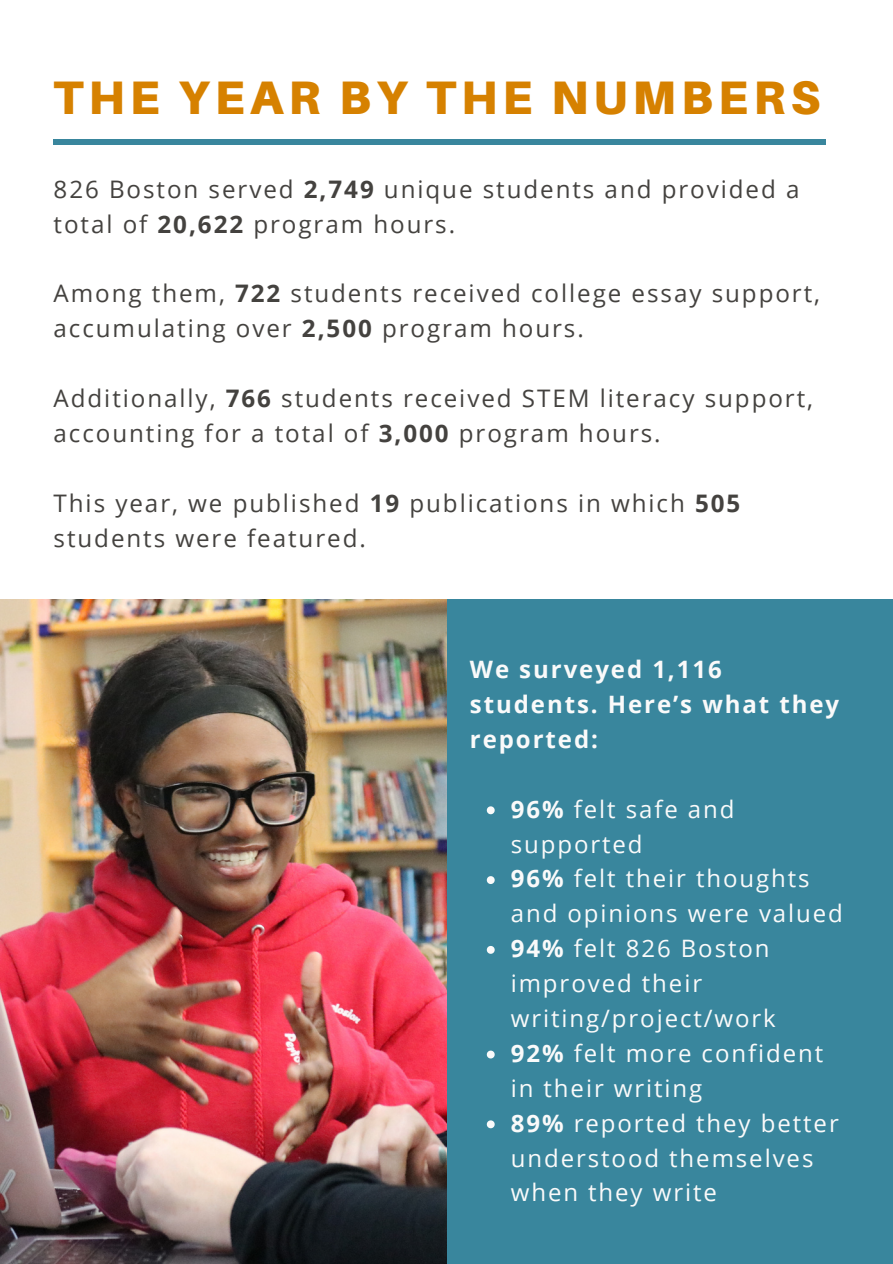
<style>
.page{position:relative;width:893px;height:1264px;background:#fff}
.page>*{position:absolute;margin:0;border:0;box-sizing:border-box;transform-origin:0 0}
.t1{font:900 46.95px "Aileron";letter-spacing:.11em;color:#d68100}
.t2{font:24.15px/34.8px "Open Sans";letter-spacing:.08em;color:#44423f}
.t3{font:24px/34.8px "Open Sans";letter-spacing:.08em;color:#fafafa}
.t4{font:700 24px/34.8px "Open Sans";letter-spacing:.08em;color:#fafafa}
.s1{font-weight:700}
</style>
<div class="page">
<div style="left:54px;top:139px;width:771px;height:6px;background:#39869d"></div>
<div style="left:0;top:599px;width:892px;height:664px;background:#39869d"></div>
<svg style="left:487px;top:806px;width:7px;height:8px"></svg>
<svg style="left:487px;top:876px;width:7px;height:8px"></svg>
<svg style="left:487px;top:946px;width:7px;height:7px"></svg>
<svg style="left:487px;top:1050px;width:7px;height:8px"></svg>
<svg style="left:487px;top:1120px;width:7px;height:8px"></svg>
<img style="left:0;top:599px;width:447px;height:664px">
<h1 class="t1" style="left:54px;top:68px;width:768px">THE YEAR BY THE NUMBERS</h1>
<p class="t2" style="left:54px;top:171px;width:747px">826 Boston served <span class="s1">2,749</span> unique students and provided a total of <span class="s1">20,622</span> program hours.</p>
<p class="t2" style="left:54px;top:275px;width:768px">Among them, <span class="s1">722</span> students received college essay support, accumulating over <span class="s1">2,500</span> program hours.</p>
<p class="t2" style="left:54px;top:380px;width:761px">Additionally, <span class="s1">766</span> students received STEM literacy support, accounting for a total of <span class="s1">3,000</span> program hours.</p>
<p class="t2" style="left:54px;top:485px;width:688px">This year, we published <span class="s1">19</span> publications in which <span class="s1">505 </span>students were featured.</p>
<p class="t4" style="left:470px;top:651px;width:371px">We surveyed 1,116 students. Here’s what they reported:</p>
<p class="t3" style="left:510px;top:791px;width:334px"><span class="s1">96%</span> felt safe and supported<br><span class="s1">96%</span> felt their thoughts and opinions were valued<br><span class="s1">94%</span> felt 826 Boston improved their writing/project/work<br><span class="s1">92%</span> felt more confident in their writing<br><span class="s1">89%</span> reported they better understood themselves when they write</p>
</div>
